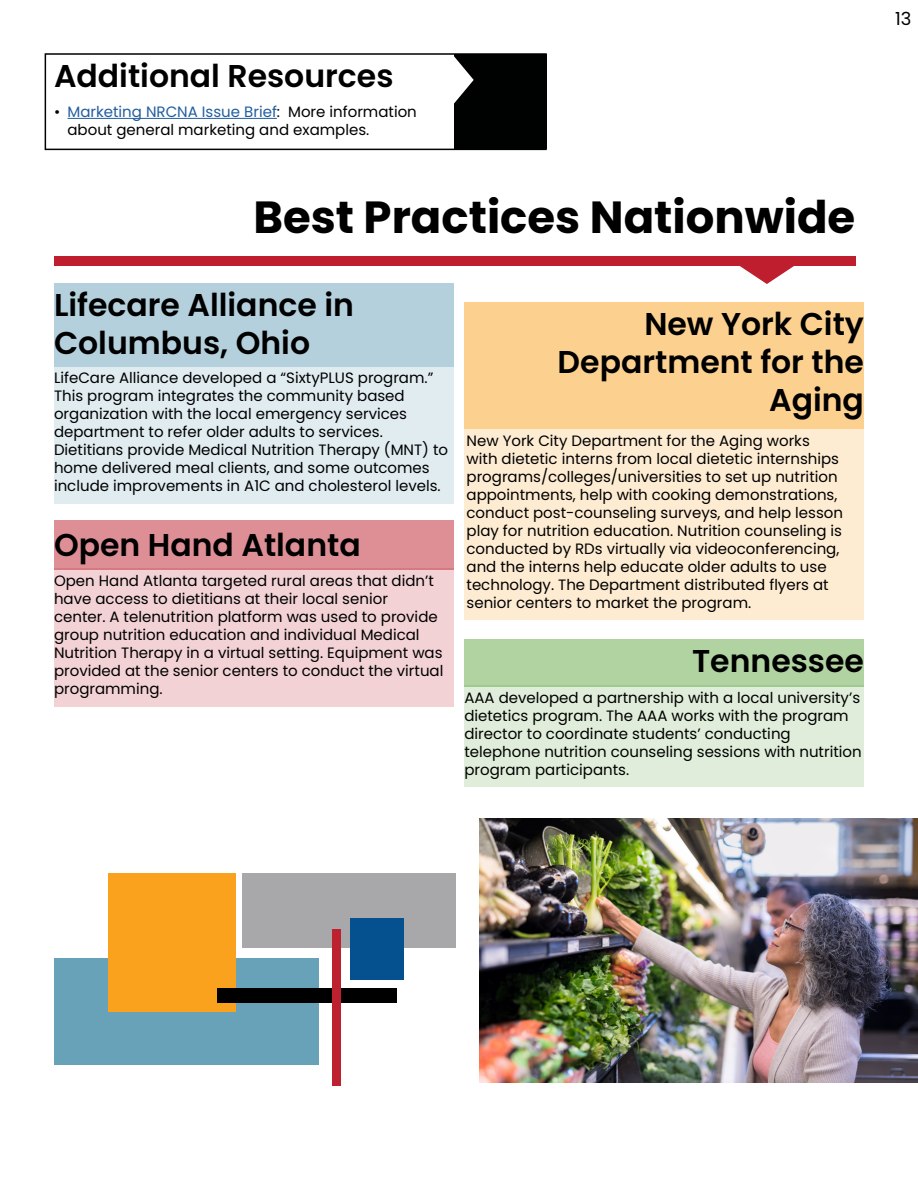
<style>
.page{position:relative;width:918px;height:1188px;background:#fff}
.page>*{position:absolute;margin:0;border:0;box-sizing:border-box;transform-origin:0 0}
.H2{font:700 45px "Poppins";color:#000}
.SubHeader{font:600 31.5px/37.8px "Poppins";color:#000}
.t1{font:18px "Poppins";color:#000}
.Paragraph_Style_2{font:15px/18px "Poppins";color:#000}
.s1{color:#215e9e}
</style>
<div class="page">
<div style="left:54px;top:568px;width:400px;height:138px;background:#f2d2d5"></div>
<div style="left:464px;top:686px;width:400px;height:101px;background:#e0edda"></div>
<div style="left:464px;top:639px;width:400px;height:48px;background:#b0d3a1"></div>
<div style="left:54px;top:521px;width:400px;height:49px;background:#de8f96"></div>
<div style="left:464px;top:430px;width:400px;height:190px;background:#feecd2"></div>
<div style="left:464px;top:302px;width:400px;height:127px;background:#fcd08e"></div>
<div style="left:54px;top:367px;width:400px;height:136px;background:#e1ecf1"></div>
<div style="left:54px;top:284px;width:400px;height:83px;background:#b3d0dc"></div>
<hr style="left:68px;top:118px;width:209px;height:1px;background:#215e9e">
<div style="left:54px;top:256px;width:801px;height:9px;background:#be1e2d"></div>
<svg style="left:734px;top:265px;width:65px;height:19px"></svg>
<div style="left:242px;top:873px;width:214px;height:75px;background:#a8a8aa"></div>
<div style="left:54px;top:958px;width:265px;height:106px;background:#67a2b9"></div>
<div style="left:108px;top:873px;width:128px;height:139px;background:#faa21d"></div>
<div style="left:218px;top:988px;width:179px;height:15px;background:#000"></div>
<div style="left:333px;top:929px;width:8px;height:157px;background:#bd202e"></div>
<div style="left:350px;top:918px;width:54px;height:62px;background:#05518f"></div>
<img style="left:480px;top:819px;width:438px;height:263px">
<div style="left:454px;top:54px;width:92px;height:94px;background:#000101"></div>
<svg style="left:454px;top:56px;width:20px;height:48px"></svg>
<div style="left:45px;top:53px;width:502px;height:97px;border:2px solid #000101"></div>
<h1 class="SubHeader" style="left:54px;top:57px;width:341px">Additional Resources</h1>
<p class="Paragraph_Style_2" style="left:54px;top:103px;width:8px">•</p>
<p class="Paragraph_Style_2" style="left:68px;top:103px;width:351px"><span class="s1">Marketing NRCNA Issue Brief</span>: More information about general marketing and examples.</p>
<p class="H2" style="left:253px;top:191px;width:604px">Best Practices Nationwide</p>
<h1 class="SubHeader" style="left:54px;top:286px;width:301px">Lifecare Alliance in<br>Columbus, Ohio</h1>
<p class="Paragraph_Style_2" style="left:54px;top:369px;width:396px">LifeCare Alliance developed a “SixtyPLUS program.” This program integrates the community based organization with the local emergency services department to refer older adults to services.<br>Dietitians provide Medical Nutrition Therapy (MNT) to home delivered meal clients, and some outcomes include improvements in A1C and cholesterol levels.</p>
<h1 class="SubHeader" style="left:54px;top:526px;width:308px">Open Hand Atlanta</h1>
<p class="Paragraph_Style_2" style="left:54px;top:572px;width:391px">Open Hand Atlanta targeted rural areas that didn’t have access to dietitians at their local senior<br>center. A telenutrition platform was used to provide group nutrition education and individual Medical Nutrition Therapy in a virtual setting. Equipment was provided at the senior centers to conduct the virtual programming.</p>
<h1 class="SubHeader" style="left:558px;top:306px;width:308px;text-align:right">New York City<br>Department for the<br>Aging</h1>
<p class="Paragraph_Style_2" style="left:467px;top:431px;width:378px">New York City Department for the Aging works with dietetic interns from local dietetic internships programs/colleges/universities to set up nutrition appointments, help with cooking demonstrations, conduct post-counseling surveys, and help lesson play for nutrition education. Nutrition counseling is conducted by RDs virtually via videoconferencing, and the interns help educate older adults to use technology. The Department distributed flyers at senior centers to market the program.</p>
<h1 class="SubHeader" style="left:692px;top:643px;width:173px">Tennessee</h1>
<p class="Paragraph_Style_2" style="left:464px;top:688px;width:399px">AAA developed a partnership with a local university’s dietetics program. The AAA works with the program director to coordinate students’ conducting telephone nutrition counseling sessions with nutrition program participants.</p>
<p class="t1" style="left:895px;top:9px;width:18px">13</p>
</div>
